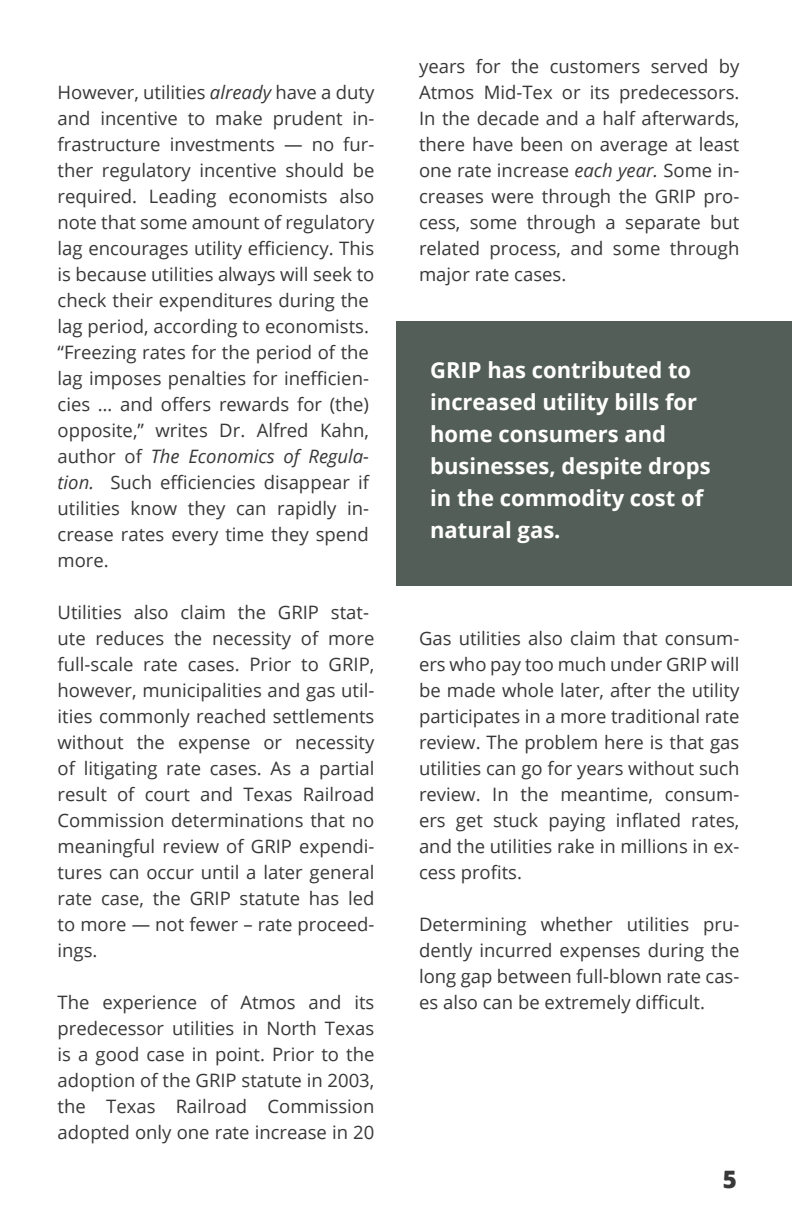
<style>
.page{position:relative;width:792px;height:1224px;background:#fff}
.page>*{position:absolute;margin:0;border:0;box-sizing:border-box;transform-origin:0 0}
.t1{font:800 24px "Open Sans";color:#383839}
.Sidebar_Body_-_White{font:700 22px/32px "Open Sans";color:#fff}
.Main_Body_Copy{font:18.4px/26px "Open Sans";color:#383839;text-align:justify}
.s1{font-style:italic}
</style>
<div class="page">
<div style="left:396px;top:321px;width:396px;height:265px;background:#545e58"></div>
<p class="Main_Body_Copy" style="left:58px;top:78px;width:318px;text-align:left">However, utilities <span class="s1">already</span> have a duty and incentive to make prudent in&shy;frastructure investments — no fur&shy;ther regulatory incentive should be required. Leading economists also note that some amount of regulatory lag encourages utility efficiency. This is because utilities always will seek to check their expenditures during the lag period, according to economists. “Freezing rates for the period of the lag imposes penalties for inefficien&shy;cies … and offers rewards for (the) opposite,” writes Dr. Alfred Kahn, author of <span class="s1">The Economics of Regula&shy;tion.</span> Such efficiencies disappear if utilities know they can rapidly in&shy;crease rates every time they spend more.</p>
<p class="Main_Body_Copy" style="left:58px;top:598px;width:318px;text-align:left">Utilities also claim the GRIP stat&shy;ute reduces the necessity of more full-scale rate cases. Prior to GRIP, however, municipalities and gas util&shy;ities commonly reached settlements without the expense or necessity of litigating rate cases. As a partial result of court and Texas Railroad Commission determinations that no meaningful review of GRIP expendi&shy;tures can occur until a later general rate case, the GRIP statute has led to more — not fewer – rate proceed&shy;ings.</p>
<p class="Main_Body_Copy" style="left:58px;top:988px;width:318px">The experience of Atmos and its predecessor utilities in North Texas is a good case in point. Prior to the adoption of the GRIP statute in 2003, the Texas Railroad Commission adopted only one rate increase in 20</p>
<p class="Main_Body_Copy" style="left:419px;top:52px;width:322px">years for the customers served by Atmos Mid-Tex or its predecessors.<br>In the decade and a half afterwards, there have been on average at least one rate increase <span class="s1">each year.</span> Some in&shy;creases were through the GRIP pro&shy;cess, some through a separate but related process, and some through major rate cases.</p>
<p class="Sidebar_Body_-_White" style="left:430px;top:353px;width:282px">GRIP has contributed to increased utility bills for home consumers and businesses, despite drops in the commodity cost of natural gas.</p>
<p class="Main_Body_Copy" style="left:419px;top:624px;width:322px">Gas utilities also claim that consum&shy;ers who pay too much under GRIP will be made whole later, after the utility participates in a more traditional rate review. The problem here is that gas utilities can go for years without such review. In the meantime, consum&shy;ers get stuck paying inflated rates, and the utilities rake in millions in ex&shy;cess profits.</p>
<p class="Main_Body_Copy" style="left:419px;top:910px;width:322px">Determining whether utilities pru&shy;dently incurred expenses during the long gap between full-blown rate cas&shy;es also can be extremely difficult.</p>
<h1 class="t1" style="left:723px;top:1161px;width:16px">5</h1>
</div>
